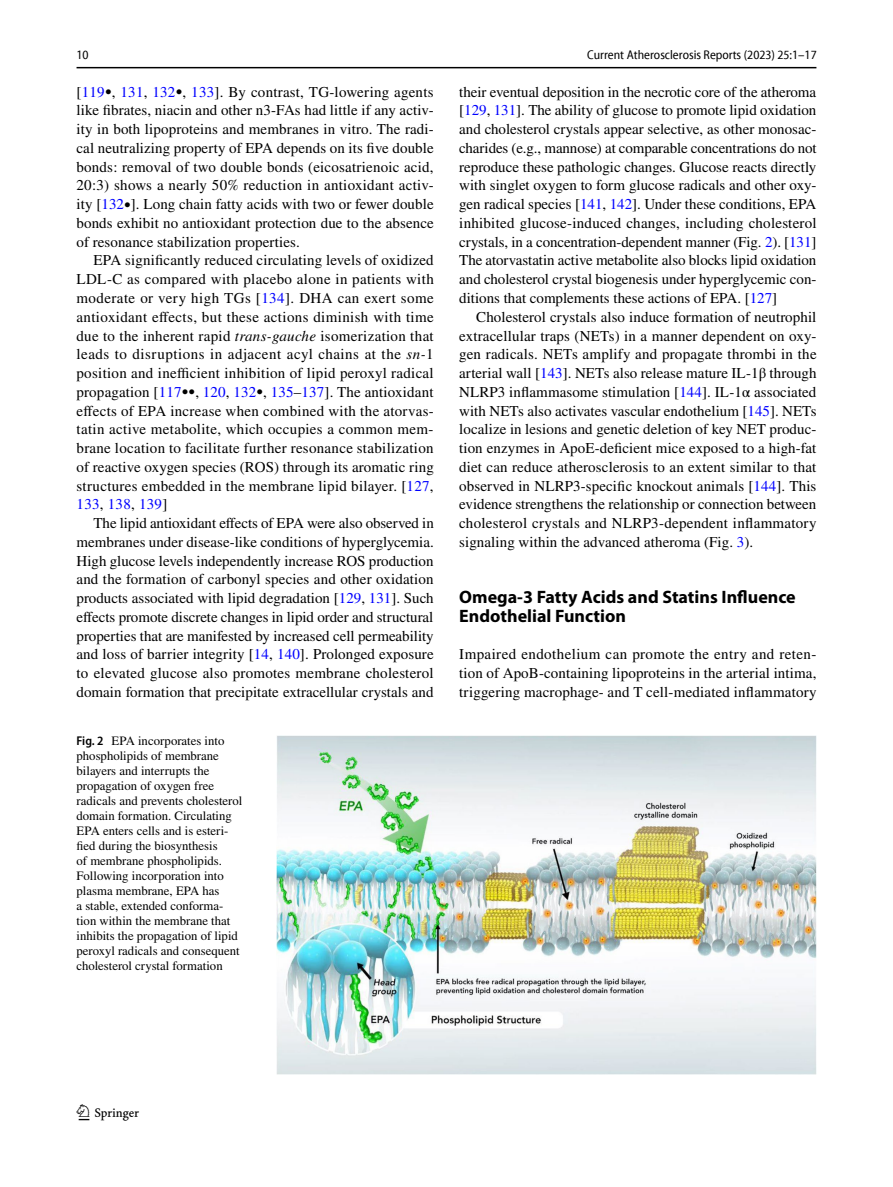
<style>
.page{position:relative;width:893px;height:1187px;background:#fff}
.page>*{position:absolute;margin:0;border:0;box-sizing:border-box;transform-origin:0 0}
.t1{font:22.5px "Springnew Regular 2";color:#000}
.t2{font:700 18px/18.8px "Myriad Pro";color:#000}
.t3{font:15px/18.8px "STIX";letter-spacing:.005em;color:#000;text-align:justify}
.t4{font:12.75px/15px "STIX";color:#000}
.t5{font:semi-condensed 12.75px "Myriad Pro Unic";color:#000}
.s1{color:#00f}
.s2{font-size:12.75px}
.s3{font-style:italic}
.s4{font-family:"Myriad Pro";font-weight:600;font-stretch:semi-condensed}
</style>
<div class="page">
<hr style="left:77px;top:67px;width:739px;height:1px;background:#000">
<img style="left:276px;top:735px;width:540px;height:338px">
<p class="t5" style="left:77px;top:50px;width:14px">10</p>
<p class="t5" style="left:587px;top:50px;width:231px">Current Atherosclerosis Reports (2023) 25:1–17</p>
<p class="t3" style="left:77px;top:83px;width:359px">[<span class="s1">119</span><span class="s2">•</span>, <span class="s1">131</span>, <span class="s1">132</span><span class="s2">•</span>, <span class="s1">133</span>]. By contrast, TG-lowering agents like fibrates, niacin and other n3-FAs had little if any activ&shy;ity in both lipoproteins and membranes in vitro. The radi&shy;cal neutralizing property of EPA depends on its five double bonds: removal of two double bonds (eicosatrienoic acid, 20:3) shows a nearly 50% reduction in antioxidant activ&shy;ity [<span class="s1">132</span><span class="s2">•</span>]. Long chain fatty acids with two or fewer double bonds exhibit no antioxidant protection due to the absence of resonance stabilization properties.</p>
<p class="t3" style="left:77px;top:252px;width:359px;text-indent:17px">EPA significantly reduced circulating levels of oxidized LDL-C as compared with placebo alone in patients with moderate or very high TGs [<span class="s1">134</span>]. DHA can exert some antioxidant effects, but these actions diminish with time due to the inherent rapid <span class="s3">trans-gauche</span> isomerization that leads to disruptions in adjacent acyl chains at the <span class="s3">sn-</span>1 position and inefficient inhibition of lipid peroxyl radical propagation [<span class="s1">117</span><span class="s2">••</span>, <span class="s1">120</span>, <span class="s1">132</span><span class="s2">•</span>, <span class="s1">135</span>–<span class="s1">137</span>]. The antioxidant effects of EPA increase when combined with the atorvas&shy;tatin active metabolite, which occupies a common mem&shy;brane location to facilitate further resonance stabilization of reactive oxygen species (ROS) through its aromatic ring structures embedded in the membrane lipid bilayer. [<span class="s1">127</span>, <span class="s1">133</span>, <span class="s1">138</span>, <span class="s1">139</span>]</p>
<p class="t3" style="left:77px;top:514px;width:359px;text-indent:17px">The lipid antioxidant effects of EPA were also observed in membranes under disease-like conditions of hyperglycemia.<br>High glucose levels independently increase ROS production and the formation of carbonyl species and other oxidation products associated with lipid degradation [<span class="s1">129</span>, <span class="s1">131</span>]. Such effects promote discrete changes in lipid order and structural properties that are manifested by increased cell permeability and loss of barrier integrity [<span class="s1">14</span>, <span class="s1">140</span>]. Prolonged exposure to elevated glucose also promotes membrane cholesterol domain formation that precipitate extracellular crystals and</p>
<p class="t4" style="left:77px;top:733px;width:167px"><span class="s4">Fig. 2</span> EPA incorporates into phospholipids of membrane bilayers and interrupts the propagation of oxygen free radicals and prevents cholesterol domain formation. Circulating<br>EPA enters cells and is esteri&shy;fied during the biosynthesis<br>of membrane phospholipids.<br>Following incorporation into plasma membrane, EPA has<br>a stable, extended conforma&shy;tion within the membrane that inhibits the propagation of lipid peroxyl radicals and consequent cholesterol crystal formation</p>
<p class="t3" style="left:459px;top:83px;width:359px">their eventual deposition in the necrotic core of the atheroma [<span class="s1">129</span>, <span class="s1">131</span>]. The ability of glucose to promote lipid oxidation and cholesterol crystals appear selective, as other monosac&shy;charides (e.g., mannose) at comparable concentrations do not reproduce these pathologic changes. Glucose reacts directly with singlet oxygen to form glucose radicals and other oxy&shy;gen radical species [<span class="s1">141</span>, <span class="s1">142</span>]. Under these conditions, EPA inhibited glucose-induced changes, including cholesterol crystals, in a concentration-dependent manner (Fig. <span class="s1">2</span>). [<span class="s1">131</span>] The atorvastatin active metabolite also blocks lipid oxidation and cholesterol crystal biogenesis under hyperglycemic con&shy;ditions that complements these actions of EPA. [<span class="s1">127</span>]</p>
<p class="t3" style="left:459px;top:308px;width:359px;text-indent:17px">Cholesterol crystals also induce formation of neutrophil extracellular traps (NETs) in a manner dependent on oxy&shy;gen radicals. NETs amplify and propagate thrombi in the arterial wall [<span class="s1">143</span>]. NETs also release mature IL-1β through NLRP3 inflammasome stimulation [<span class="s1">144</span>]. IL-1α associated with NETs also activates vascular endothelium [<span class="s1">145</span>]. NETs localize in lesions and genetic deletion of key NET produc&shy;tion enzymes in ApoE-deficient mice exposed to a high-fat diet can reduce atherosclerosis to an extent similar to that observed in NLRP3-specific knockout animals [<span class="s1">144</span>]. This evidence strengthens the relationship or connection between cholesterol crystals and NLRP3-dependent inflammatory signaling within the advanced atheroma (Fig. <span class="s1">3</span>).</p>
<p class="t2" style="left:459px;top:587px;width:338px">Omega‑3 Fatty Acids and Statins Influence<br>Endothelial Function</p>
<p class="t3" style="left:459px;top:646px;width:359px">Impaired endothelium can promote the entry and reten&shy;tion of ApoB-containing lipoproteins in the arterial intima, triggering macrophage- and T cell-mediated inflammatory</p>
<h1 class="t1" style="left:79px;top:1104px;width:62px">1 3</h1>
</div>
